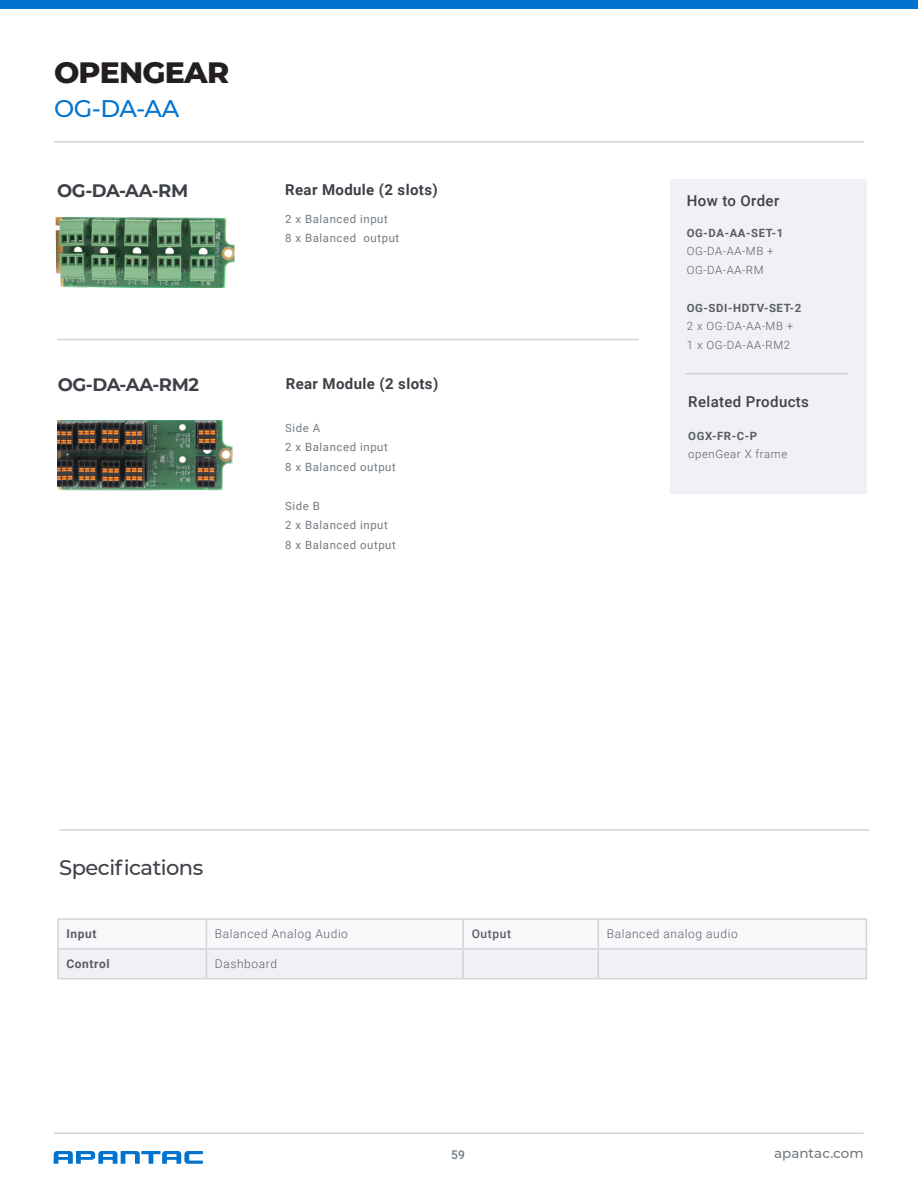
<style>
.page{position:relative;width:918px;height:1188px;background:#fff}
.page>*{position:absolute;margin:0;border:0;box-sizing:border-box;transform-origin:0 0}
.t1{font:800 30px "Montserrat";letter-spacing:-.025em;color:#231f20}
.t2{font:500 24px "Montserrat";color:#0073ce}
.t3{font:500 21px "Montserrat";letter-spacing:-.025em;color:#3d4147}
.t4{font:700 18px "Montserrat";letter-spacing:-.025em;color:#3d4147}
.t5{font:700 15px "Roboto";letter-spacing:.025em;color:#3d4147}
.t6{font:500 15px "Roboto";letter-spacing:.025em;color:#3d4147}
.t7{font:500 13.5px "Montserrat";color:#727a80}
.t8{font:300 12px "Roboto";letter-spacing:.05em;color:#585e63}
.t9{font:700 12px "Roboto";letter-spacing:.05em;color:#585e63}
.t10{font:500 12px "Roboto";letter-spacing:.05em;color:#585e63}
.t11{font:500 12px "Roboto";color:#727a80}
.t12{font:11.4px "Roboto";letter-spacing:.05em;color:#727a80}
.t13{font:300 11.4px "Roboto";letter-spacing:.05em;color:#585e63}
.t14{font:700 11.4px "Roboto";letter-spacing:.05em;color:#585e63}
</style>
<div class="page">
<hr style="left:54px;top:141px;width:810px;height:2px;background:#d1d3d9">
<div style="left:0;top:0;width:918px;height:9px;background:#0073ce"></div>
<hr style="left:54px;top:1133px;width:810px;height:1px;background:#d1d3d9">
<svg style="left:54px;top:1151px;width:149px;height:13px"></svg>
<hr style="left:57px;top:918px;width:149px;height:2px;background:#d1d3d9">
<hr style="left:57px;top:920px;width:2px;height:28px;background:#d1d3d9">
<hr style="left:206px;top:918px;width:257px;height:2px;background:#d1d3d9">
<hr style="left:463px;top:918px;width:135px;height:2px;background:#d1d3d9">
<hr style="left:598px;top:918px;width:269px;height:2px;background:#d1d3d9">
<hr style="left:57px;top:948px;width:149px;height:2px;background:#d1d3d9">
<hr style="left:57px;top:950px;width:2px;height:28px;background:#d1d3d9">
<div style="left:58px;top:920px;width:809px;height:58px;background:#f1f0f7"></div>
<hr style="left:57px;top:978px;width:149px;height:1px;background:#d1d3d9">
<hr style="left:206px;top:978px;width:257px;height:1px;background:#d1d3d9">
<hr style="left:463px;top:978px;width:135px;height:1px;background:#d1d3d9">
<hr style="left:598px;top:978px;width:269px;height:1px;background:#d1d3d9">
<div style="left:671px;top:179px;width:196px;height:315px;background:#f1f0f7"></div>
<hr style="left:57px;top:339px;width:582px;height:1px;background:#d1d3d9">
<hr style="left:59px;top:829px;width:810px;height:2px;background:#d1d3d9">
<hr style="left:685px;top:373px;width:163px;height:1px;background:#d1d3d9">
<img style="left:56px;top:218px;width:178px;height:69px">
<img style="left:58px;top:421px;width:174px;height:69px">
<h1 class="t1" style="left:54px;top:50px;width:177px">OPENGEAR</h1>
<h2 class="t2" style="left:54px;top:92px;width:127px">OG-DA-AA</h2>
<p class="t4" style="left:57px;top:178px;width:133px">OG-DA-AA-RM</p>
<p class="t5" style="left:285px;top:179px;width:154px">Rear Module (2 slots)</p>
<p class="t12" style="left:285px;top:211px;width:104px">2 x Balanced input</p>
<p class="t12" style="left:285px;top:230px;width:116px">8 x Balanced output</p>
<p class="t4" style="left:58px;top:372px;width:143px">OG-DA-AA-RM2</p>
<p class="t5" style="left:286px;top:373px;width:154px">Rear Module (2 slots)</p>
<p class="t12" style="left:285px;top:420px;width:37px">Side A</p>
<p class="t12" style="left:285px;top:439px;width:104px">2 x Balanced input</p>
<p class="t12" style="left:285px;top:459px;width:112px">8 x Balanced output</p>
<p class="t12" style="left:285px;top:498px;width:36px">Side B</p>
<p class="t12" style="left:285px;top:517px;width:104px">2 x Balanced input</p>
<p class="t12" style="left:285px;top:537px;width:112px">8 x Balanced output</p>
<p class="t3" style="left:59px;top:853px;width:145px">Specifications</p>
<p class="t6" style="left:687px;top:190px;width:94px">How to Order</p>
<p class="t14" style="left:687px;top:225px;width:98px">OG-DA-AA-SET-1</p>
<p class="t13" style="left:687px;top:243px;width:88px">OG-DA-AA-MB +</p>
<p class="t13" style="left:687px;top:262px;width:78px">OG-DA-AA-RM</p>
<p class="t14" style="left:687px;top:300px;width:116px">OG-SDI-HDTV-SET-2</p>
<p class="t13" style="left:687px;top:318px;width:108px">2 x OG-DA-AA-MB +</p>
<p class="t13" style="left:687px;top:337px;width:105px">1 x OG-DA-AA-RM2</p>
<p class="t6" style="left:688px;top:392px;width:122px">Related Products</p>
<p class="t14" style="left:688px;top:428px;width:70px">OGX-FR-C-P</p>
<p class="t13" style="left:688px;top:446px;width:101px">openGear X frame</p>
<p class="t9" style="left:66px;top:926px;width:32px">Input</p>
<p class="t8" style="left:215px;top:926px;width:135px">Balanced Analog Audio</p>
<p class="t10" style="left:472px;top:926px;width:41px">Output</p>
<p class="t8" style="left:607px;top:926px;width:133px">Balanced analog audio</p>
<p class="t9" style="left:66px;top:956px;width:45px">Control</p>
<p class="t8" style="left:215px;top:956px;width:64px">Dashboard</p>
<p class="t11" style="left:451px;top:1146px;width:15px">59</p>
<p class="t7" style="left:774px;top:1143px;width:91px">apantac.com</p>
</div>
